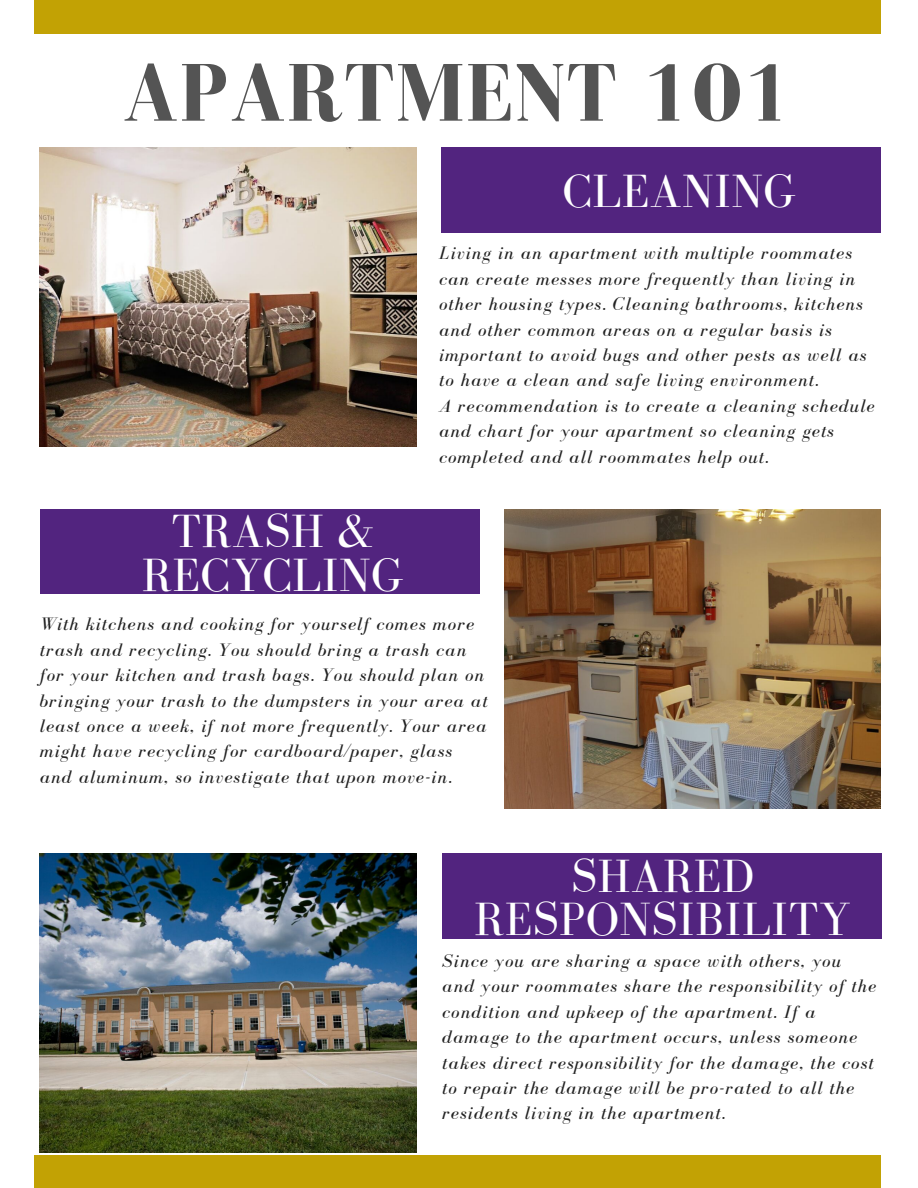
<style>
.page{position:relative;width:918px;height:1188px;background:#fff}
.page>*{position:absolute;margin:0;border:0;box-sizing:border-box;transform-origin:0 0}
.t1{font:700 84px "Bodoni FLF";letter-spacing:.01em;color:#545454}
.t2{font:48px/43.3px "Bodoni FLF";letter-spacing:.01em;color:#fff;text-align:center}
.t3{font:italic 18.6px/25.3px "Bodoni FLF";letter-spacing:.06em;color:#222}
</style>
<div class="page">
<div style="left:35px;top:1156px;width:846px;height:32px;background:#c2a204"></div>
<div style="left:35px;top:0;width:846px;height:34px;background:#c2a204"></div>
<div style="left:441px;top:148px;width:440px;height:84px;background:#52247f"></div>
<div style="left:40px;top:509px;width:440px;height:85px;background:#52247f"></div>
<div style="left:442px;top:854px;width:440px;height:84px;background:#52247f"></div>
<img style="left:40px;top:148px;width:377px;height:299px">
<img style="left:504px;top:509px;width:377px;height:300px">
<img style="left:40px;top:854px;width:377px;height:299px">
<h1 class="t1" style="left:122px;top:47px;width:672px">APARTMENT 101</h1>
<h2 class="t2" style="left:563px;top:169px;width:234px">CLEANING</h2>
<h2 class="t2" style="left:142px;top:510px;width:263px">TRASH &amp;<br>RECYCLING</h2>
<p class="t3" style="left:439px;top:241px;width:437px">Living in an apartment with multiple roommates can create messes more frequently than living in other housing types. Cleaning bathrooms, kitchens and other common areas on a regular basis is important to avoid bugs and other pests as well as to have a clean and safe living environment.<br>A recommendation is to create a cleaning schedule and chart for your apartment so cleaning gets completed and all roommates help out.</p>
<p class="t3" style="left:40px;top:611px;width:449px">With kitchens and cooking for yourself comes more trash and recycling. You should bring a trash can for your kitchen and trash bags. You should plan on bringing your trash to the dumpsters in your area at least once a week, if not more frequently. Your area might have recycling for cardboard/paper, glass and aluminum, so investigate that upon move-in.</p>
<h2 class="t2" style="left:474px;top:854px;width:378px">SHARED<br>RESPONSIBILITY</h2>
<p class="t3" style="left:442px;top:948px;width:435px">Since you are sharing a space with others, you and your roommates share the responsibility of the condition and upkeep of the apartment. If a damage to the apartment occurs, unless someone takes direct responsibility for the damage, the cost to repair the damage will be pro-rated to all the residents living in the apartment.</p>
</div>
